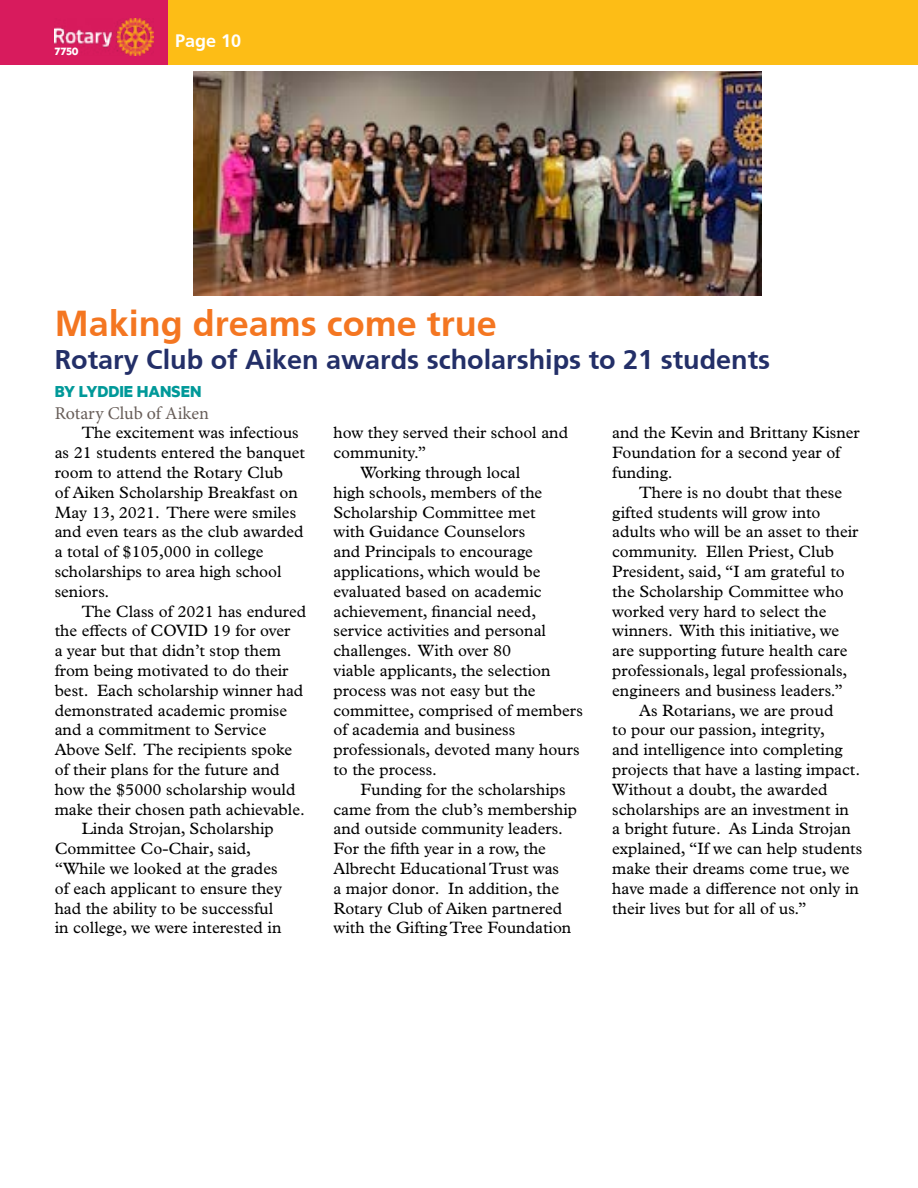
<style>
.page{position:relative;width:918px;height:1188px;background:#fff}
.page>*{position:absolute;margin:0;border:0;box-sizing:border-box;transform-origin:0 0}
.t1{font:700 36px "Frutiger";color:#f47621}
.t2{font:700 27px "Frutiger";color:#232f68}
.t3{font:18px "Minion Pro";letter-spacing:-.005em;color:#675d58}
.t4{font:700 18px "Metric";color:#099}
.t5{font:700 18px "Frutiger";color:#fff}
.t6{font:16.5px/19.8px "Plantin MT Std";color:#000}
.t7{font:700 12px "Metric";color:#fff}
</style>
<div class="page">
<div style="left:0;top:0;width:168px;height:64px;background:#d81b5d"></div>
<div style="left:168px;top:0;width:750px;height:64px;background:#fdbd16"></div>
<img style="left:55px;top:18px;width:99px;height:37px">
<img style="left:193px;top:71px;width:569px;height:225px">
<p class="t7" style="left:55px;top:43px;width:25px">7750</p>
<p class="t5" style="left:175px;top:30px;width:68px">Page 10</p>
<h1 class="t1" style="left:55px;top:303px;width:444px">Making dreams come true</h1>
<h2 class="t2" style="left:55px;top:343px;width:717px">Rotary Club of Aiken awards scholarships to 21 students</h2>
<p class="t4" style="left:55px;top:380px;width:148px">BY LYDDIE HANSEN</p>
<p class="t3" style="left:55px;top:401px;width:156px">Rotary Club of Aiken</p>
<p class="t6" style="left:55px;top:423px;width:252px;text-indent:27px">The excitement was infectious as 21 students entered the banquet room to attend the Rotary Club<br>of Aiken Scholarship Breakfast on<br>May 13, 2021. There were smiles and even tears as the club awarded a total of $105,000 in college scholarships to area high school seniors.</p>
<p class="t6" style="left:82px;top:601px;width:226px">The Class of 2021 has endured</p>
<p class="t6" style="left:55px;top:621px;width:237px">the effects of COVID 19 for over</p>
<p class="t6" style="left:55px;top:641px;width:228px">a year but that didn’t stop them</p>
<p class="t6" style="left:55px;top:661px;width:235px">from being motivated to do their</p>
<p class="t6" style="left:55px;top:681px;width:250px">best. Each scholarship winner had</p>
<p class="t6" style="left:55px;top:700px;width:234px">demonstrated academic promise</p>
<p class="t6" style="left:55px;top:720px;width:213px">and a commitment to Service</p>
<p class="t6" style="left:55px;top:740px;width:239px">Above Self. The recipients spoke</p>
<p class="t6" style="left:55px;top:760px;width:227px">of their plans for the future and</p>
<p class="t6" style="left:55px;top:780px;width:242px">how the $5000 scholarship would</p>
<p class="t6" style="left:55px;top:799px;width:252px">make their chosen path achievable.</p>
<p class="t6" style="left:82px;top:819px;width:194px">Linda Strojan, Scholarship</p>
<p class="t6" style="left:55px;top:839px;width:198px">Committee Co-Chair, said,</p>
<p class="t6" style="left:55px;top:859px;width:224px">“While we looked at the grades</p>
<p class="t6" style="left:55px;top:879px;width:229px">of each applicant to ensure they</p>
<p class="t6" style="left:55px;top:898px;width:220px">had the ability to be successful</p>
<p class="t6" style="left:55px;top:918px;width:228px">in college, we were interested in</p>
<p class="t6" style="left:333px;top:423px;width:236px">how they served their school and</p>
<p class="t6" style="left:333px;top:443px;width:94px">community.”</p>
<p class="t6" style="left:360px;top:463px;width:161px">Working through local</p>
<p class="t6" style="left:333px;top:483px;width:210px">high schools, members of the</p>
<p class="t6" style="left:333px;top:502px;width:204px">Scholarship Committee met</p>
<p class="t6" style="left:333px;top:522px;width:193px">with Guidance Counselors</p>
<p class="t6" style="left:333px;top:542px;width:201px">and Principals to encourage</p>
<p class="t6" style="left:333px;top:562px;width:208px">applications, which would be</p>
<p class="t6" style="left:333px;top:582px;width:210px">evaluated based on academic</p>
<p class="t6" style="left:333px;top:601px;width:204px">achievement, financial need,</p>
<p class="t6" style="left:333px;top:621px;width:214px">service activities and personal</p>
<p class="t6" style="left:333px;top:641px;width:179px">challenges. With over 80</p>
<p class="t6" style="left:333px;top:661px;width:219px">viable applicants, the selection</p>
<p class="t6" style="left:333px;top:681px;width:204px">process was not easy but the</p>
<p class="t6" style="left:333px;top:700px;width:251px">committee, comprised of members</p>
<p class="t6" style="left:333px;top:720px;width:183px">of academia and business</p>
<p class="t6" style="left:333px;top:740px;width:248px">professionals, devoted many hours</p>
<p class="t6" style="left:333px;top:760px;width:105px">to the process.</p>
<p class="t6" style="left:360px;top:780px;width:207px">Funding for the scholarships</p>
<p class="t6" style="left:333px;top:799px;width:245px">came from the club’s membership</p>
<p class="t6" style="left:333px;top:819px;width:231px">and outside community leaders.</p>
<p class="t6" style="left:333px;top:839px;width:214px">For the fifth year in a row, the</p>
<p class="t6" style="left:333px;top:859px;width:227px">Albrecht Educational Trust was</p>
<p class="t6" style="left:333px;top:879px;width:227px">a major donor. In addition, the</p>
<p class="t6" style="left:333px;top:898px;width:230px">Rotary Club of Aiken partnered</p>
<p class="t6" style="left:333px;top:918px;width:239px">with the Gifting Tree Foundation</p>
<p class="t6" style="left:612px;top:423px;width:249px">and the Kevin and Brittany Kisner<br>Foundation for a second year of funding.</p>
<p class="t6" style="left:639px;top:483px;width:204px">There is no doubt that these</p>
<p class="t6" style="left:612px;top:502px;width:210px">gifted students will grow into</p>
<p class="t6" style="left:612px;top:522px;width:248px">adults who will be an asset to their</p>
<p class="t6" style="left:612px;top:542px;width:223px">community. Ellen Priest, Club</p>
<p class="t6" style="left:612px;top:562px;width:234px">President, said, “I am grateful to</p>
<p class="t6" style="left:612px;top:582px;width:233px">the Scholarship Committee who</p>
<p class="t6" style="left:612px;top:601px;width:216px">worked very hard to select the</p>
<p class="t6" style="left:612px;top:621px;width:229px">winners. With this initiative, we</p>
<p class="t6" style="left:612px;top:641px;width:237px">are supporting future health care</p>
<p class="t6" style="left:612px;top:661px;width:237px">professionals, legal professionals,</p>
<p class="t6" style="left:612px;top:681px;width:232px">engineers and business leaders.”</p>
<p class="t6" style="left:639px;top:700px;width:196px">As Rotarians, we are proud</p>
<p class="t6" style="left:612px;top:720px;width:214px">to pour our passion, integrity,</p>
<p class="t6" style="left:612px;top:740px;width:232px">and intelligence into completing</p>
<p class="t6" style="left:612px;top:760px;width:250px">projects that have a lasting impact.</p>
<p class="t6" style="left:612px;top:780px;width:217px">Without a doubt, the awarded</p>
<p class="t6" style="left:612px;top:799px;width:238px">scholarships are an investment in</p>
<p class="t6" style="left:612px;top:819px;width:240px">a bright future. As Linda Strojan</p>
<p class="t6" style="left:612px;top:839px;width:251px">explained, “If we can help students</p>
<p class="t6" style="left:612px;top:859px;width:239px">make their dreams come true, we</p>
<p class="t6" style="left:612px;top:879px;width:248px">have made a difference not only in</p>
<p class="t6" style="left:612px;top:898px;width:196px">their lives but for all of us.”</p>
</div>
